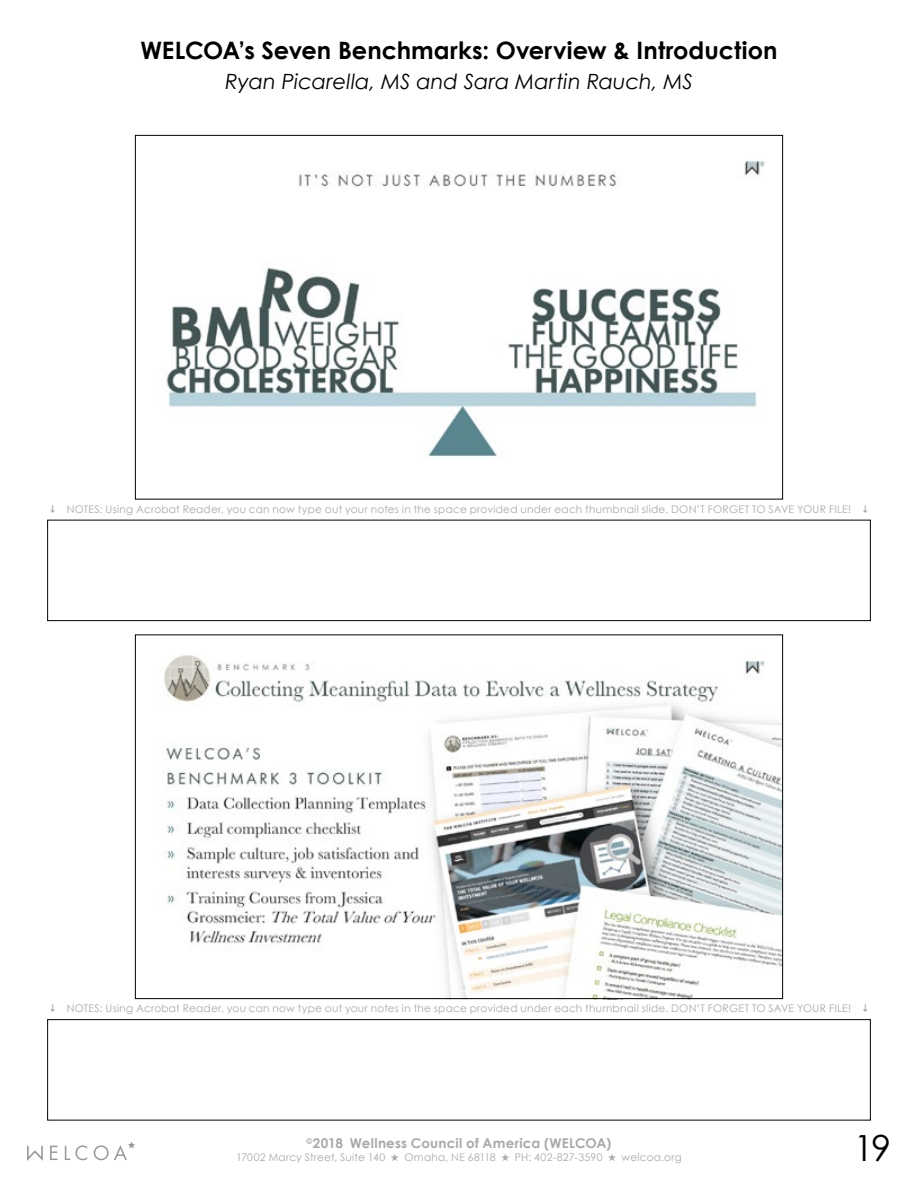
<style>
.page{position:relative;width:918px;height:1188px;background:#fff}
.page>*{position:absolute;margin:0;border:0;box-sizing:border-box;transform-origin:0 0}
.t1{font:36px "Century Gothic";color:#000}
.t2{font:700 24px "Century Gothic";color:#000}
.t3{font:italic 21px "Century Gothic";color:#000}
.t4{font:700 13.5px "Century Gothic";letter-spacing:.015em;color:#a7a9ac}
.t5{font:10.5px "Century Gothic";letter-spacing:.025em;color:#a7a9ac}
</style>
<div class="page">
<svg style="left:50px;top:1146px;width:8px;height:14px"></svg>
<svg style="left:65px;top:1145px;width:22px;height:15px"></svg>
<svg style="left:94px;top:1142px;width:41px;height:18px"></svg>
<svg style="left:27px;top:1146px;width:16px;height:15px"></svg>
<img style="left:164px;top:655px;width:617px;height:342px">
<img style="left:162px;top:161px;width:603px;height:298px">
<div style="left:47px;top:520px;width:824px;height:101px;border:1px solid #000"></div>
<div style="left:47px;top:1019px;width:824px;height:101px;border:1px solid #000"></div>
<h2 class="t2" style="left:140px;top:35px;width:639px">WELCOA’s Seven Benchmarks: Overview &amp; Introduction</h2>
<h3 class="t3" style="left:225px;top:68px;width:469px">Ryan Picarella, MS and Sara Martin Rauch, MS</h3>
<p class="t5" style="left:67px;top:503px;width:786px">NOTES: Using Acrobat Reader, you can now type out your notes in the space provided under each thumbnail slide. DON’T FORGET TO SAVE YOUR FILE!</p>
<p class="t5" style="left:67px;top:1002px;width:786px">NOTES: Using Acrobat Reader, you can now type out your notes in the space provided under each thumbnail slide. DON’T FORGET TO SAVE YOUR FILE!</p>
<p class="t4" style="left:307px;top:1135px;width:306px"><sup>©</sup>2018 Wellness Council of America (WELCOA)</p>
<p class="t5" style="left:236px;top:1151px;width:447px">17002 Marcy Street, Suite 140 ★ Omaha, NE 68118 ★ PH: 402-827-3590 ★ welcoa.org</p>
<h1 class="t1" style="left:854px;top:1126px;width:39px">19</h1>
</div>
